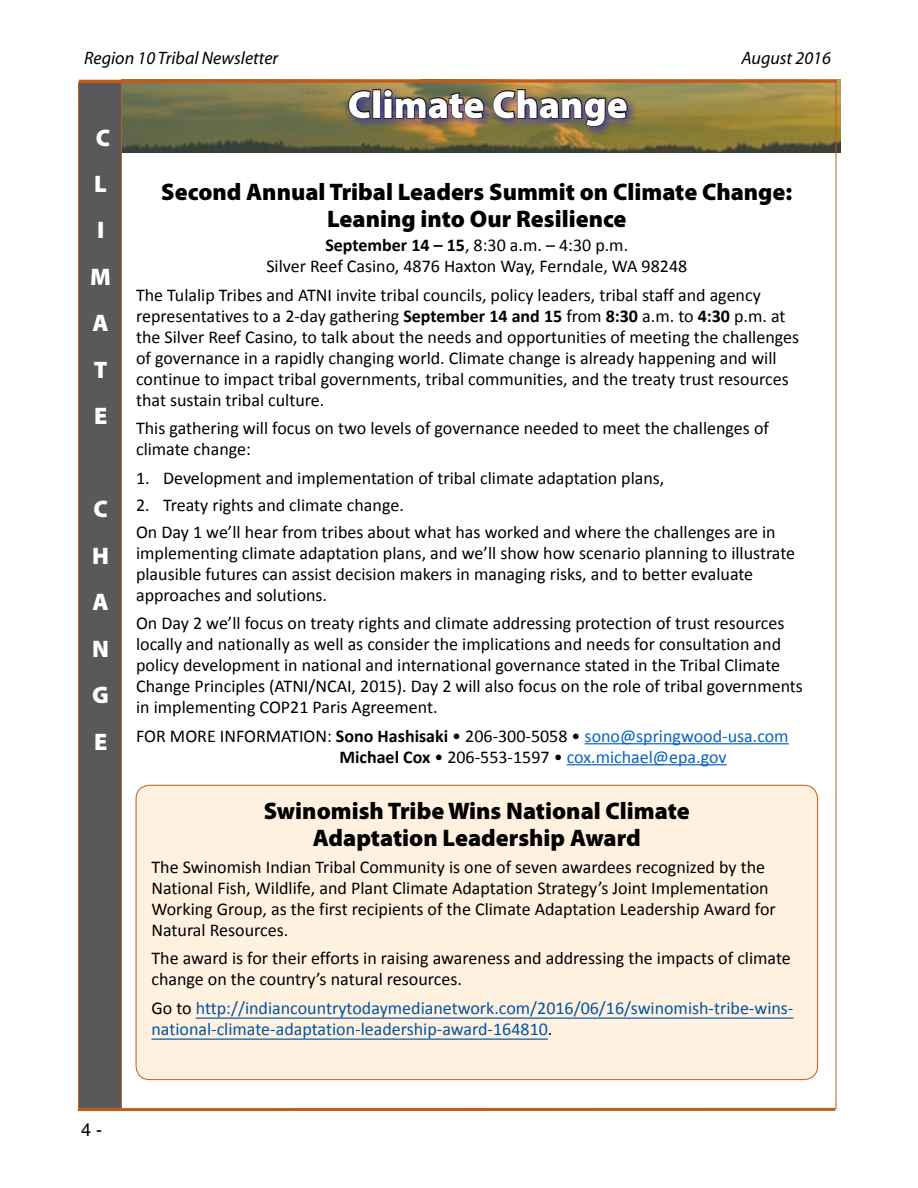
<style>
.page{position:relative;width:918px;height:1188px;background:#fff}
.page>*{position:absolute;margin:0;border:0;box-sizing:border-box;transform-origin:0 0}
.t1{font:900 39px "Myriad Pro";color:#fff}
.Heading_1{font:900 24px/27px "Myriad Pro";color:#000;text-align:center}
.t2{font:900 24px/46.5px "Myriad Pro";color:#fff}
.Body_Text{font:18px/21px "Calibri";color:#000}
.Body_Text-2{font:18px/21px "Calibri";color:#0054a4}
.Infolist{font:18px "Calibri";color:#000}
.Body_consult{font:18px "Calibri";color:#0563c1}
.t3{font:italic 18px "Myriad";color:#000}
.t4{font:18px "Helvetica";color:#000}
.s1{font-weight:700}
.s2{color:#0563c1}
.s3{font-weight:700;color:#000}
.s4{color:#000}
</style>
<div class="page">
<img style="left:122px;top:80px;width:718px;height:73px">
<div style="left:78px;top:82px;width:44px;height:1027px;background:#58595b;border:1px solid #c35b18"></div>
<hr style="left:79px;top:80px;width:757px;height:3px;background:#c35b18">
<hr style="left:78px;top:1108px;width:757px;height:3px;background:#c35b18">
<hr style="left:836px;top:81px;width:1px;height:1028px;background:#c35b18">
<div style="left:344px;top:85px;width:296px;height:54px;background:#00f;opacity:.5"></div>
<svg style="left:348px;top:90px;width:24px;height:30px"></svg>
<div style="left:372px;top:89px;width:9px;height:29px;border:2px solid #000"></div>
<img style="left:383px;top:88px;width:102px;height:32px">
<img style="left:492px;top:88px;width:136px;height:39px">
<hr style="left:585px;top:743px;width:204px;height:1px;background:#0563c1">
<hr style="left:567px;top:764px;width:160px;height:1px;background:#0563c1">
<div style="left:136px;top:785px;width:682px;height:295px;background:#fef1df;border-radius:14px"></div>
<hr style="left:196px;top:1018px;width:598px;height:1px;background:#0054a4">
<hr style="left:151px;top:1039px;width:397px;height:1px;background:#0054a4">
<p class="t3" style="left:84px;top:49px;width:196px">Region 10 Tribal Newsletter</p>
<p class="t3" style="left:741px;top:49px;width:91px">August 2016</p>
<h2 class="t2" style="left:90px;top:114px;width:22px">C<br>L<br>I<br>M<br>A<br>T<br>E</h2>
<h2 class="t2" style="left:92px;top:486px;width:18px;text-align:justify">C H A N G E</h2>
<p class="t1" style="left:348px;top:82px;width:282px">Climate Change</p>
<h1 class="Heading_1" style="left:161px;top:179px;width:633px">Second Annual Tribal Leaders Summit on Climate Change:<br>Leaning into Our Resilience</h1>
<p class="Infolist" style="left:325px;top:234px;width:304px"><span class="s1">September 14 – 15</span>, 8:30 a.m. – 4:30 p.m.</p>
<p class="Body_Text" style="left:266px;top:256px;width:422px">Silver Reef Casino, 4876 Haxton Way, Ferndale, WA 98248</p>
<p class="Body_Text" style="left:136px;top:284px;width:665px">The Tulalip Tribes and ATNI invite tribal councils, policy leaders, tribal staff and agency representatives to a 2-day gathering <span class="s1">September 14 and 15</span> from <span class="s1">8:30</span> a.m. to <span class="s1">4:30</span> p.m. at the Silver Reef Casino, to talk about the needs and opportunities of meeting the challenges of governance in a rapidly changing world. Climate change is already happening and will continue to impact tribal governments, tribal communities, and the treaty trust resources that sustain tribal culture.</p>
<p class="Body_Text" style="left:136px;top:418px;width:634px">This gathering will focus on two levels of governance needed to meet the challenges of climate change:</p>
<p class="Body_Text" style="left:136px;top:467px;width:530px">1. Development and implementation of tribal climate adaptation plans,</p>
<p class="Body_Text" style="left:136px;top:494px;width:269px">2. Treaty rights and climate change.</p>
<p class="Body_Text" style="left:136px;top:521px;width:661px">On Day 1 we’ll hear from tribes about what has worked and where the challenges are in implementing climate adaptation plans, and we’ll show how scenario planning to illustrate plausible futures can assist decision makers in managing risks, and to better evaluate approaches and solutions.</p>
<p class="Body_Text" style="left:136px;top:613px;width:668px">On Day 2 we’ll focus on treaty rights and climate addressing protection of trust resources locally and nationally as well as consider the implications and needs for consultation and policy development in national and international governance stated in the Tribal Climate Change Principles (ATNI/NCAI, 2015). Day 2 will also focus on the role of tribal governments in implementing COP21 Paris Agreement.</p>
<p class="Infolist" style="left:136px;top:724px;width:654px">FOR MORE INFORMATION: <span class="s1">Sono Hashisaki</span> • 206-300-5058 • <span class="s2">sono@springwood-usa.com</span></p>
<p class="Body_consult" style="left:339px;top:745px;width:389px"><span class="s3">Michael Cox</span> <span class="s4">• 206-553-1597 •</span> cox.michael@epa.gov</p>
<h1 class="Heading_1" style="left:264px;top:797px;width:427px">Swinomish Tribe Wins National Climate<br>Adaptation Leadership Award</h1>
<p class="Body_Text" style="left:151px;top:856px;width:626px">The Swinomish Indian Tribal Community is one of seven awardees recognized by the National Fish, Wildlife, and Plant Climate Adaptation Strategy’s Joint Implementation Working Group, as the first recipients of the Climate Adaptation Leadership Award for Natural Resources.</p>
<p class="Body_Text" style="left:151px;top:948px;width:641px">The award is for their efforts in raising awareness and addressing the impacts of climate change on the country’s natural resources.</p>
<p class="Body_Text-2" style="left:151px;top:997px;width:644px"><span class="s4">Go to</span> http://indiancountrytodaymedianetwork.com/2016/06/16/swinomish-tribe-wins&shy;national-climate-adaptation-leadership-award-164810<span class="s4">.</span></p>
<p class="t4" style="left:81px;top:1119px;width:23px">4 -</p>
</div>
